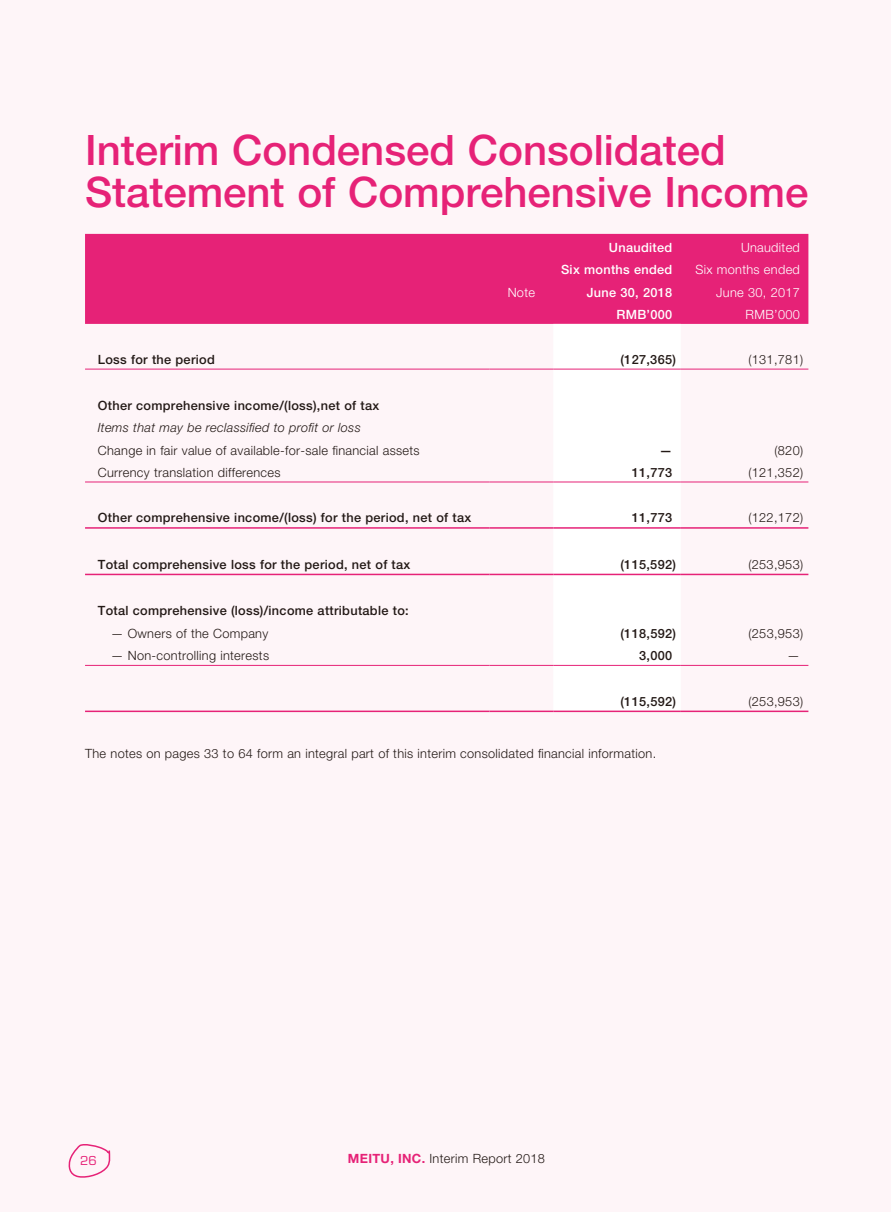
<style>
.page{position:relative;width:893px;height:1212px;background:#fff}
.page>*{position:absolute;margin:0;border:0;box-sizing:border-box;transform-origin:0 0}
.t1{font:500 42px/42px "Helvetica Neue";color:#e62277}
.t2{font:300 12.75px "Helvetica Neue";letter-spacing:.025em;color:#231916}
.t3{font:500 12.75px "Helvetica Neue";letter-spacing:.025em;color:#231916}
.t4{font:300 12.75px/22.5px "Helvetica Neue";letter-spacing:.025em;color:#fff;text-align:right}
.t5{font:500 12.75px/22.5px "Helvetica Neue";letter-spacing:.025em;color:#fff;text-align:right}
.t6{font:italic 300 12.75px "Helvetica Neue";letter-spacing:.025em;color:#231916}
.t7{font:12px "Eurostile";color:#e62277}
.s1{font-weight:700;color:#e62277}
</style>
<div class="page">
<div style="left:0;top:0;width:891px;height:1212px;background:#fef5f8"></div>
<svg style="left:68px;top:1144px;width:43px;height:34px"></svg>
<div style="left:85px;top:234px;width:723px;height:90px;background:#e62277"></div>
<div style="left:553px;top:368px;width:128px;height:297px;background:#fff"></div>
<hr style="left:85px;top:482px;width:404px;height:1px;background:#e62277">
<hr style="left:489px;top:482px;width:64px;height:1px;background:#e62277">
<hr style="left:553px;top:482px;width:128px;height:1px;background:#e62277">
<hr style="left:681px;top:482px;width:127px;height:1px;background:#e62277">
<hr style="left:85px;top:527px;width:404px;height:2px;background:#e62277">
<hr style="left:489px;top:527px;width:64px;height:2px;background:#e62277">
<hr style="left:553px;top:527px;width:128px;height:2px;background:#e62277">
<hr style="left:681px;top:527px;width:127px;height:2px;background:#e62277">
<hr style="left:85px;top:710px;width:404px;height:2px;background:#e62277">
<hr style="left:489px;top:710px;width:64px;height:2px;background:#e62277">
<hr style="left:553px;top:710px;width:128px;height:2px;background:#e62277">
<hr style="left:681px;top:710px;width:127px;height:2px;background:#e62277">
<hr style="left:85px;top:369px;width:404px;height:1px;background:#e62277">
<hr style="left:489px;top:369px;width:64px;height:1px;background:#e62277">
<hr style="left:553px;top:369px;width:128px;height:1px;background:#e62277">
<hr style="left:681px;top:369px;width:127px;height:1px;background:#e62277">
<hr style="left:85px;top:574px;width:404px;height:1px;background:#e62277">
<hr style="left:489px;top:574px;width:64px;height:1px;background:#e62277">
<hr style="left:553px;top:574px;width:128px;height:1px;background:#e62277">
<hr style="left:681px;top:574px;width:127px;height:1px;background:#e62277">
<hr style="left:85px;top:665px;width:404px;height:1px;background:#e62277">
<hr style="left:489px;top:665px;width:64px;height:1px;background:#e62277">
<hr style="left:553px;top:665px;width:128px;height:1px;background:#e62277">
<hr style="left:681px;top:665px;width:127px;height:1px;background:#e62277">
<h1 class="t1" style="left:85px;top:129px;width:725px">Interim Condensed Consolidated<br>Statement of Comprehensive Income</h1>
<p class="t4" style="left:508px;top:280px;width:29px">Note</p>
<p class="t5" style="left:561px;top:236px;width:113px">Unaudited<br>Six months ended<br>June 30, 2018</p>
<p class="t4" style="left:695px;top:236px;width:106px">Unaudited<br>Six months ended<br>June 30, 2017</p>
<p class="t5" style="left:616px;top:303px;width:57px">RMB’000</p>
<p class="t4" style="left:746px;top:303px;width:56px">RMB’000</p>
<p class="t3" style="left:98px;top:352px;width:119px">Loss for the period</p>
<p class="t3" style="left:620px;top:352px;width:57px">(127,365)</p>
<p class="t2" style="left:748px;top:352px;width:56px">(131,781)</p>
<p class="t3" style="left:98px;top:397px;width:283px">Other comprehensive income/(loss),net of tax</p>
<p class="t6" style="left:98px;top:420px;width:264px">Items that may be reclassified to profit or loss</p>
<p class="t2" style="left:98px;top:442px;width:323px">Change in fair value of available-for-sale financial assets</p>
<p class="t3" style="left:660px;top:442px;width:14px">—</p>
<p class="t2" style="left:774px;top:442px;width:30px">(820)</p>
<p class="t2" style="left:98px;top:465px;width:184px">Currency translation differences</p>
<p class="t3" style="left:632px;top:465px;width:42px">11,773</p>
<p class="t2" style="left:748px;top:465px;width:56px">(121,352)</p>
<p class="t3" style="left:98px;top:510px;width:375px">Other comprehensive income/(loss) for the period, net of tax</p>
<p class="t3" style="left:632px;top:510px;width:42px">11,773</p>
<p class="t2" style="left:748px;top:510px;width:56px">(122,172)</p>
<p class="t3" style="left:98px;top:557px;width:314px">Total comprehensive loss for the period, net of tax</p>
<p class="t3" style="left:620px;top:557px;width:57px">(115,592)</p>
<p class="t2" style="left:748px;top:556px;width:56px">(253,953)</p>
<p class="t3" style="left:98px;top:603px;width:312px">Total comprehensive (loss)/income attributable to:</p>
<p class="t2" style="left:111px;top:625px;width:159px">— Owners of the Company</p>
<p class="t3" style="left:620px;top:626px;width:57px">(118,592)</p>
<p class="t2" style="left:748px;top:625px;width:56px">(253,953)</p>
<p class="t2" style="left:111px;top:648px;width:160px">— Non-controlling interests</p>
<p class="t3" style="left:639px;top:648px;width:35px">3,000</p>
<p class="t2" style="left:787px;top:648px;width:14px">—</p>
<p class="t3" style="left:620px;top:694px;width:57px">(115,592)</p>
<p class="t2" style="left:748px;top:693px;width:56px">(253,953)</p>
<p class="t2" style="left:85px;top:745px;width:573px">The notes on pages 33 to 64 form an integral part of this interim consolidated financial information.</p>
<p class="t7" style="left:80px;top:1153px;width:18px">26</p>
<p class="t2" style="left:348px;top:1151px;width:199px"><span class="s1">MEITU, INC.</span> Interim Report 2018</p>
</div>
